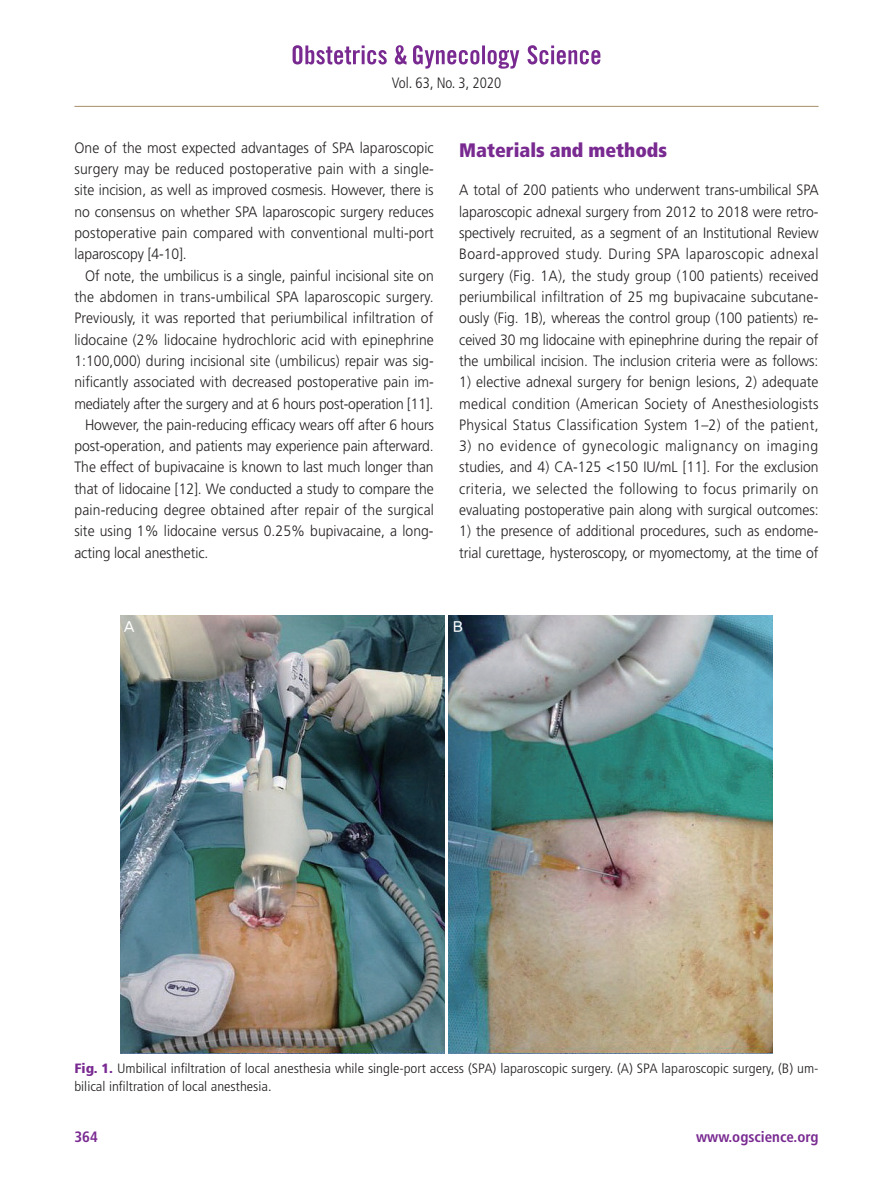
<style>
.page{position:relative;width:893px;height:1191px;background:#fff}
.page>*{position:absolute;margin:0;border:0;box-sizing:border-box;transform-origin:0 0}
.t1{font:900 condensed 19.5px "Frutiger LT Std";color:#792a91}
.t2{font:300 15px/21.3px "Frutiger LT Std";letter-spacing:-.005em;color:#231f20;text-align:justify;scale:.93 1}
.t3{font:300 15px "Frutiger LT Std";letter-spacing:.015em;color:#231f20;scale:.93 1}
.t4{font:700 condensed 15px "Frutiger LT Std";color:#792a91}
.t5{font:300 condensed 15px "Frutiger LT Std";color:#231f20}
.t6{font:15px "YDIYGO330";color:#fff}
.t7{font:300 condensed 13.5px/18px "Frutiger LT Std";color:#231f20;scale:1.1 1}
.s1{font-weight:900;color:#792a91}
</style>
<div class="page">
<hr style="left:74px;top:106px;width:745px;height:1px;background:#ad9676">
<svg style="left:527px;top:45px;width:73px;height:19px"></svg>
<svg style="left:413px;top:45px;width:106px;height:24px"></svg>
<svg style="left:293px;top:45px;width:114px;height:19px"></svg>
<img style="left:120px;top:615px;width:324px;height:438px">
<img style="left:449px;top:615px;width:324px;height:438px">
<p class="t5" style="left:392px;top:74px;width:111px">Vol. 63, No. 3, 2020</p>
<p class="t2" style="left:74px;top:137px;width:388px">One of the most expected advantages of SPA laparoscopic surgery may be reduced postoperative pain with a single&shy;site incision, as well as improved cosmesis. However, there is no consensus on whether SPA laparoscopic surgery reduces postoperative pain compared with conventional multi-port laparoscopy [4-10].</p>
<p class="t2" style="left:85px;top:265px;width:376px">Of note, the umbilicus is a single, painful incisional site on</p>
<p class="t3" style="left:74px;top:288px;width:388px">the abdomen in trans-umbilical SPA laparoscopic surgery.</p>
<p class="t2" style="left:74px;top:308px;width:387px">Previously, it was reported that periumbilical infiltration of</p>
<p class="t2" style="left:74px;top:329px;width:388px">lidocaine (2% lidocaine hydrochloric acid with epinephrine</p>
<p class="t2" style="left:74px;top:350px;width:388px">1:100,000) during incisional site (umbilicus) repair was sig-</p>
<p class="t2" style="left:74px;top:371px;width:388px">nificantly associated with decreased postoperative pain im-</p>
<p class="t2" style="left:74px;top:393px;width:388px">mediately after the surgery and at 6 hours post-operation [11].</p>
<p class="t2" style="left:85px;top:414px;width:377px">However, the pain-reducing efficacy wears off after 6 hours</p>
<p class="t2" style="left:74px;top:435px;width:388px">post-operation, and patients may experience pain afterward.</p>
<p class="t2" style="left:74px;top:457px;width:388px">The effect of bupivacaine is known to last much longer than</p>
<p class="t2" style="left:74px;top:478px;width:388px">that of lidocaine [12]. We conducted a study to compare the</p>
<p class="t2" style="left:74px;top:499px;width:388px">pain-reducing degree obtained after repair of the surgical</p>
<p class="t2" style="left:74px;top:521px;width:388px">site using 1% lidocaine versus 0.25% bupivacaine, a long-</p>
<p class="t2" style="left:74px;top:542px;width:146px">acting local anesthetic.</p>
<h1 class="t1" style="left:459px;top:138px;width:209px">Materials and methods</h1>
<p class="t2" style="left:459px;top:180px;width:388px">A total of 200 patients who underwent trans-umbilical SPA laparoscopic adnexal surgery from 2012 to 2018 were retro&shy;spectively recruited, as a segment of an Institutional Review Board-approved study. During SPA laparoscopic adnexal surgery (Fig. 1A), the study group (100 patients) received periumbilical infiltration of 25 mg bupivacaine subcutane&shy;ously (Fig. 1B), whereas the control group (100 patients) re&shy;ceived 30 mg lidocaine with epinephrine during the repair of the umbilical incision. The inclusion criteria were as follows:</p>
<p class="t2" style="left:459px;top:371px;width:388px">1) elective adnexal surgery for benign lesions, 2) adequate medical condition (American Society of Anesthesiologists Physical Status Classification System 1–2) of the patient,</p>
<p class="t2" style="left:459px;top:435px;width:388px">3) no evidence of gynecologic malignancy on imaging studies, and 4) CA-125 &lt;150 IU/mL [11]. For the exclusion criteria, we selected the following to focus primarily on evaluating postoperative pain along with surgical outcomes:</p>
<p class="t2" style="left:459px;top:521px;width:388px">1) the presence of additional procedures, such as endome&shy;trial curettage, hysteroscopy, or myomectomy, at the time of</p>
<p class="t6" style="left:124px;top:618px;width:11px">A</p>
<p class="t6" style="left:453px;top:618px;width:11px">B</p>
<p class="t7" style="left:74px;top:1059px;width:678px"><span class="s1">Fig. 1.</span> Umbilical infiltration of local anesthesia while single-port access (SPA) laparoscopic surgery. (A) SPA laparoscopic surgery, (B) um&shy;bilical infiltration of local anesthesia.</p>
<p class="t4" style="left:74px;top:1128px;width:25px">364</p>
<p class="t4" style="left:696px;top:1128px;width:124px">www.ogscience.org</p>
</div>
